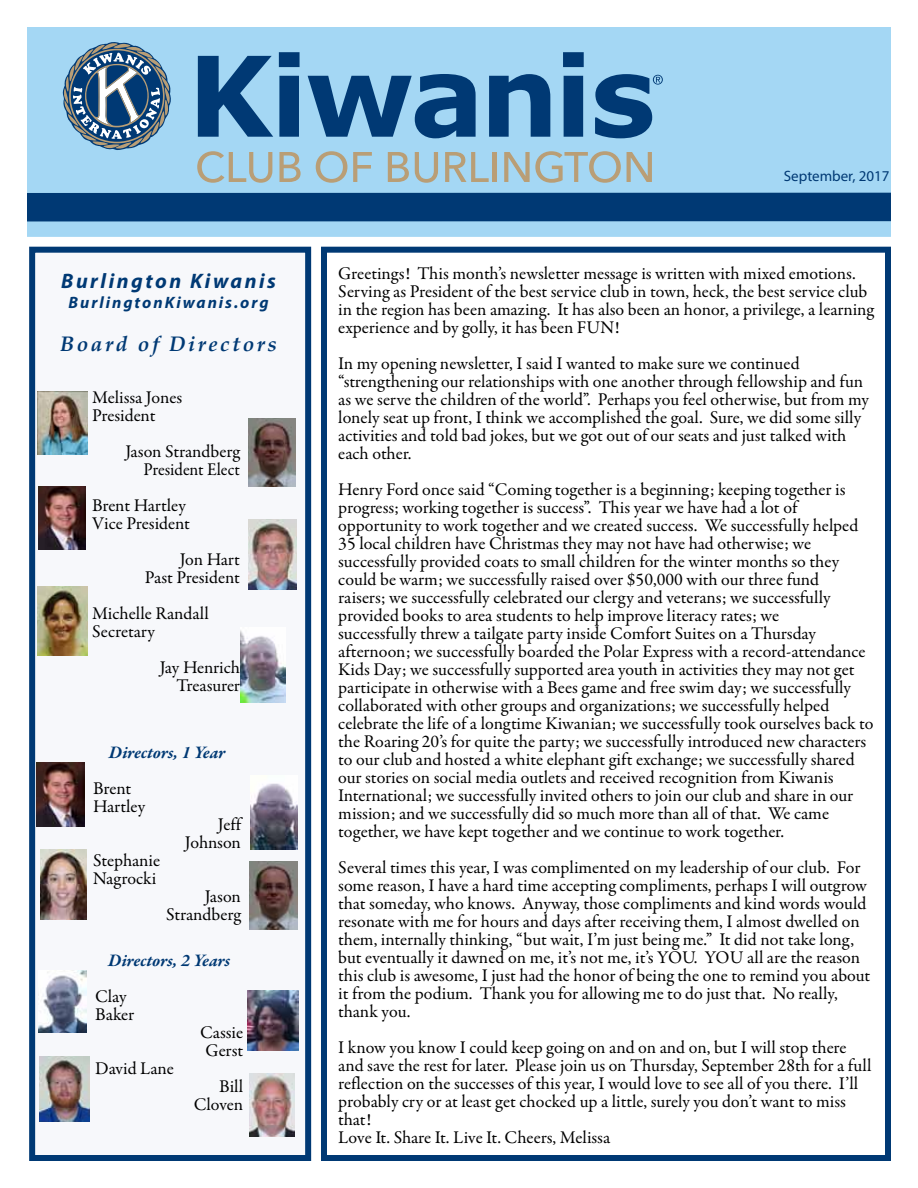
<style>
.page{position:relative;width:918px;height:1188px;background:#fff}
.page>*{position:absolute;margin:0;border:0;box-sizing:border-box;transform-origin:0 0}
.t1{font:italic 700 21px "Myriad Pro";letter-spacing:.12em;color:#003974}
.t2{font:italic 700 21px "Palatino Linotype";letter-spacing:.12em;color:#003974}
.t3{font:18px/18px "Garamond Premr Pro";color:#000}
.t4{font:italic 700 18px "Garamond Premr Pro";letter-spacing:-.005em;color:#003974}
.t5{font:italic 700 16.5px "Myriad Pro";letter-spacing:.12em;color:#003974}
.t6{font:15px "Myriad Pro";color:#003974}
</style>
<div class="page">
<div style="left:321px;top:247px;width:570px;height:914px;border:6px solid #003974"></div>
<div style="left:27px;top:27px;width:864px;height:210px;background:#a4d7f4"></div>
<div style="left:29px;top:247px;width:282px;height:914px;background:#f7f8fb;border:6px solid #003974"></div>
<img style="left:38px;top:392px;width:50px;height:62px">
<img style="left:37px;top:587px;width:50px;height:68px">
<img style="left:39px;top:970px;width:47px;height:63px">
<svg style="left:198px;top:56px;width:75px;height:81px"></svg>
<svg style="left:279px;top:52px;width:21px;height:85px;background:#1a5288"></svg>
<svg style="left:308px;top:74px;width:168px;height:64px"></svg>
<svg style="left:489px;top:74px;width:61px;height:63px"></svg>
<svg style="left:563px;top:52px;width:21px;height:85px;background:#1a5288"></svg>
<svg style="left:595px;top:74px;width:68px;height:64px"></svg>
<svg style="left:63px;top:42px;width:108px;height:108px"></svg>
<svg style="left:197px;top:151px;width:75px;height:32px"></svg>
<svg style="left:279px;top:152px;width:22px;height:30px"></svg>
<svg style="left:316px;top:151px;width:31px;height:32px"></svg>
<svg style="left:353px;top:152px;width:19px;height:30px"></svg>
<svg style="left:388px;top:152px;width:21px;height:30px"></svg>
<svg style="left:415px;top:152px;width:23px;height:31px"></svg>
<svg style="left:445px;top:152px;width:44px;height:30px"></svg>
<hr style="left:493px;top:152px;width:4px;height:30px;background:#b99e76">
<svg style="left:504px;top:151px;width:117px;height:32px"></svg>
<svg style="left:627px;top:152px;width:25px;height:30px"></svg>
<img style="left:241px;top:631px;width:44px;height:72px">
<div style="left:27px;top:193px;width:864px;height:28px;background:#003974"></div>
<img style="left:249px;top:520px;width:48px;height:69px">
<img style="left:247px;top:990px;width:51px;height:60px">
<img style="left:39px;top:1056px;width:50px;height:66px">
<img style="left:250px;top:1074px;width:44px;height:62px">
<img style="left:37px;top:763px;width:47px;height:63px">
<img style="left:40px;top:850px;width:47px;height:69px">
<img style="left:250px;top:862px;width:47px;height:68px">
<img style="left:250px;top:783px;width:47px;height:67px">
<img style="left:248px;top:418px;width:48px;height:69px">
<img style="left:38px;top:486px;width:48px;height:63px">
<p class="t1" style="left:61px;top:267px;width:216px">Burlington Kiwanis</p>
<p class="t5" style="left:69px;top:291px;width:202px">BurlingtonKiwanis.org</p>
<p class="t2" style="left:60px;top:329px;width:218px">Board of Directors</p>
<p class="t3" style="left:92px;top:389px;width:92px">Melissa Jones<br>President</p>
<p class="t3" style="left:125px;top:443px;width:116px;text-align:right">Jason Strandberg<br>President Elect</p>
<p class="t3" style="left:92px;top:497px;width:100px">Brent Hartley<br>Vice President</p>
<p class="t3" style="left:145px;top:551px;width:97px;text-align:right">Jon Hart<br>Past President</p>
<p class="t3" style="left:92px;top:605px;width:118px">Michelle Randall<br>Secretary</p>
<p class="t3" style="left:160px;top:659px;width:82px;text-align:right">Jay Henrich<br>Treasurer</p>
<p class="t4" style="left:109px;top:742px;width:118px">Directors, 1 Year</p>
<p class="t3" style="left:93px;top:780px;width:54px">Brent<br>Hartley</p>
<p class="t3" style="left:185px;top:816px;width:58px;text-align:right">Jeff<br>Johnson</p>
<p class="t3" style="left:93px;top:852px;width:69px">Stephanie<br>Nagrocki</p>
<p class="t3" style="left:166px;top:888px;width:76px;text-align:right">Jason<br>Strandberg</p>
<p class="t4" style="left:108px;top:949px;width:124px">Directors, 2 Years</p>
<p class="t3" style="left:95px;top:988px;width:41px">Clay<br>Baker</p>
<p class="t3" style="left:200px;top:1024px;width:44px">Cassie<br>Gerst</p>
<p class="t3" style="left:95px;top:1060px;width:80px">David Lane</p>
<p class="t3" style="left:194px;top:1078px;width:51px;text-align:right">Bill<br>Cloven</p>
<p class="t6" style="left:784px;top:167px;width:107px">September, 2017</p>
<p class="t3" style="left:338px;top:264px;width:537px">Greetings! This month’s newsletter message is written with mixed emotions.<br>Serving as President of the best service club in town, heck, the best service club in the region has been amazing. It has also been an honor, a privilege, a learning experience and by golly, it has been FUN!</p>
<p class="t3" style="left:338px;top:354px;width:532px">In my opening newsletter, I said I wanted to make sure we continued “strengthening our relationships with one another through fellowship and fun as we serve the children of the world”. Perhaps you feel otherwise, but from my lonely seat up front, I think we accomplished the goal. Sure, we did some silly activities and told bad jokes, but we got out of our seats and just talked with each other.</p>
<p class="t3" style="left:338px;top:480px;width:537px">Henry Ford once said “Coming together is a beginning; keeping together is progress; working together is success”. This year we have had a lot of opportunity to work together and we created success. We successfully helped 35 local children have Christmas they may not have had otherwise; we successfully provided coats to small children for the winter months so they could be warm; we successfully raised over $50,000 with our three fund<br>raisers; we successfully celebrated our clergy and veterans; we successfully provided books to area students to help improve literacy rates; we<br>successfully threw a tailgate party inside Comfort Suites on a Thursday afternoon; we successfully boarded the Polar Express with a record-attendance Kids Day; we successfully supported area youth in activities they may not get participate in otherwise with a Bees game and free swim day; we successfully collaborated with other groups and organizations; we successfully helped celebrate the life of a longtime Kiwanian; we successfully took ourselves back to the Roaring 20’s for quite the party; we successfully introduced new characters to our club and hosted a white elephant gift exchange; we successfully shared our stories on social media outlets and received recognition from Kiwanis International; we successfully invited others to join our club and share in our mission; and we successfully did so much more than all of that. We came together, we have kept together and we continue to work together.</p>
<p class="t3" style="left:338px;top:858px;width:534px">Several times this year, I was complimented on my leadership of our club. For some reason, I have a hard time accepting compliments, perhaps I will outgrow that someday, who knows. Anyway, those compliments and kind words would resonate with me for hours and days after receiving them, I almost dwelled on them, internally thinking, “but wait, I’m just being me.” It did not take long, but eventually it dawned on me, it’s not me, it’s YOU. YOU all are the reason this club is awesome, I just had the honor of being the one to remind you about it from the podium. Thank you for allowing me to do just that. No really, thank you.</p>
<p class="t3" style="left:338px;top:1038px;width:535px">I know you know I could keep going on and on and on, but I will stop there and save the rest for later. Please join us on Thursday, September 28th for a full reflection on the successes of this year, I would love to see all of you there. I’ll probably cry or at least get chocked up a little, surely you don’t want to miss that!<br>Love It. Share It. Live It. Cheers, Melissa</p>
</div>
